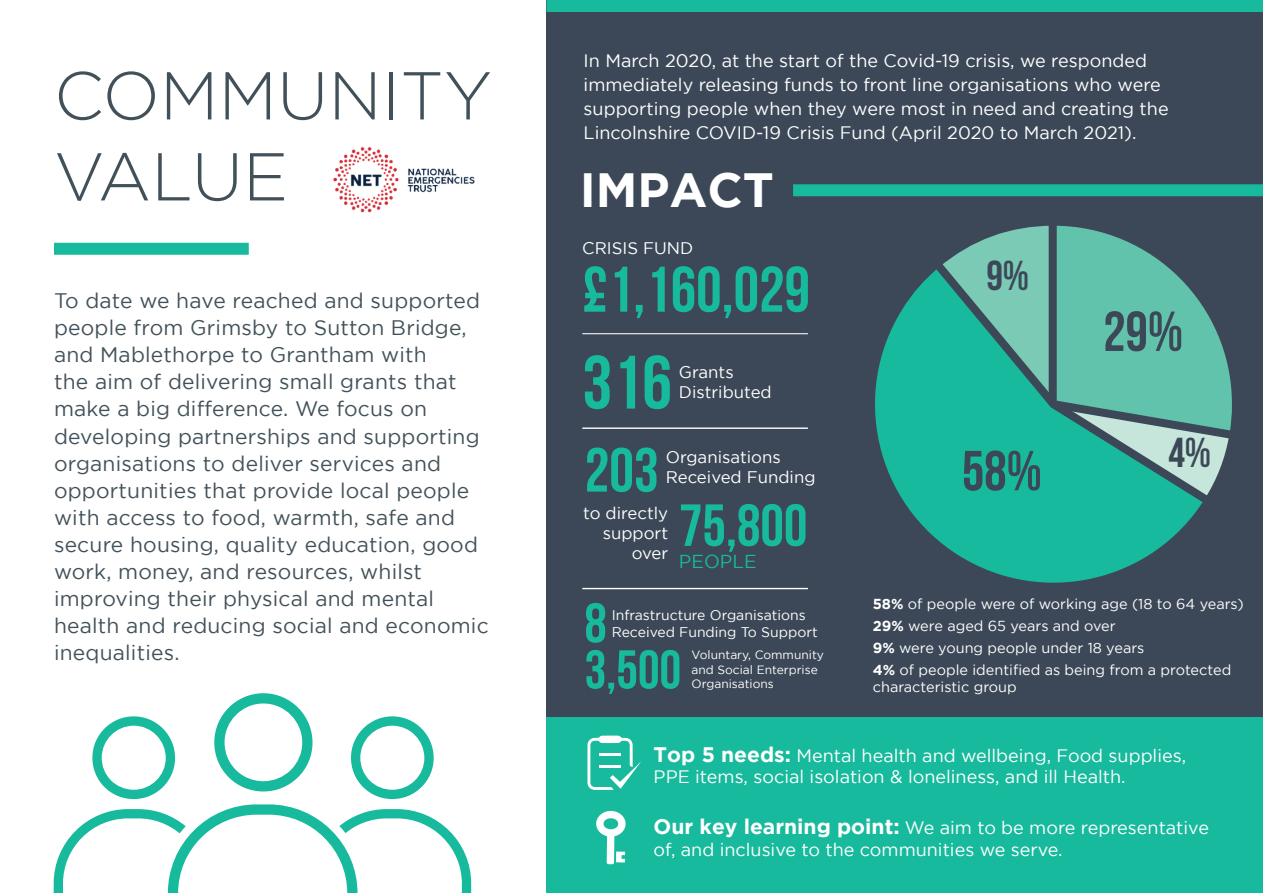
<style>
.page{position:relative;width:1263px;height:893px;background:#fff}
.page>*{position:absolute;margin:0;border:0;box-sizing:border-box;transform-origin:0 0}
.t1{font:700 75.45px "Bebas Neue";color:#17ba9c}
.t2{font:300 67.5px/81px "Gotham";color:#425159}
.t3{font:700 64.35px "Bebas Neue";color:#17ba9c}
.t4{font:700 62.25px "Bebas Neue";color:#17ba9c}
.t5{font:700 59.25px "Bebas Neue";color:#17ba9c}
.t6{font:56.25px "Bebas Neue";color:#3c4857}
.t7{font:700 55.8px "Bebas Neue";color:#17ba9c}
.t8{font:700 54.6px "Bebas Neue";color:#17ba9c}
.t9{font:700 48px "Gotham";color:#fff}
.t10{font:41.85px "Bebas Neue";color:#3c4857}
.t11{font:21px/27px "Gotham";letter-spacing:.01em;color:#425159}
.t12{font:18.75px "Gotham";color:#17ba9c}
.t13{font:18px/24px "Gotham";color:#fff}
.t14{font:16.8px/20.1px "Gotham";color:#fff}
.t15{font:14.4px/21.9px "Gotham";color:#fff}
.t16{font:13.95px/16.8px "Gotham";color:#fff}
.t17{font:12px/14.4px "Gotham";color:#fff}
.s1{font-weight:700}
.s2{font-weight:700;font-size:21px}
</style>
<div class="page">
<div style="left:546px;top:710px;width:717px;height:183px;background:#17ba9c"></div>
<div style="left:546px;top:0;width:717px;height:716px;background:#3c4857"></div>
<div style="left:54px;top:243px;width:195px;height:12px;background:#17ba9c"></div>
<div style="left:793px;top:184px;width:470px;height:12px;background:#17ba9c"></div>
<svg style="left:54px;top:693px;width:417px;height:200px"></svg>
<hr style="left:582px;top:333px;width:226px;height:1px;background:#fff">
<hr style="left:582px;top:427px;width:226px;height:2px;background:#fff">
<hr style="left:582px;top:588px;width:226px;height:1px;background:#fff">
<svg style="left:875px;top:286px;width:310px;height:297px;fill:#17ba9c"></svg>
<div style="left:920px;top:269px;width:283px;height:256px;background:#17ba9c"></div>
<svg style="left:939px;top:226px;width:293px;height:273px"></svg>
<svg style="left:596px;top:810px;width:30px;height:54px"></svg>
<svg style="left:587px;top:736px;width:54px;height:54px"></svg>
<hr style="left:599px;top:753px;width:22px;height:2px;background:#fff">
<hr style="left:599px;top:765px;width:22px;height:2px;background:#fff">
<img style="left:333px;top:146px;width:142px;height:67px">
<div style="left:546px;top:0;width:717px;height:12px;background:#17ba9c"></div>
<h2 class="t2" style="left:54px;top:54px;width:440px">COMMUNITY<br>VALUE</h2>
<p class="t11" style="left:54px;top:287px;width:436px">To date we have reached and supported people from Grimsby to Sutton Bridge, and Mablethorpe to Grantham with<br>the aim of delivering small grants that make a big difference. We focus on developing partnerships and supporting organisations to deliver services and opportunities that provide local people with access to food, warmth, safe and secure housing, quality education, good work, money, and resources, whilst improving their physical and mental health and reducing social and economic inequalities.</p>
<p class="t13" style="left:584px;top:48px;width:586px">In March 2020, at the start of the Covid-19 crisis, we responded immediately releasing funds to front line organisations who were supporting people when they were most in need and creating the Lincolnshire COVID-19 Crisis Fund (April 2020 to March 2021).</p>
<h3 class="t9" style="left:580px;top:162px;width:196px">IMPACT</h3>
<p class="t14" style="left:582px;top:237px;width:112px">CRISIS FUND</p>
<h3 class="t3" style="left:582px;top:254px;width:229px">£1,160,029</h3>
<h1 class="t1" style="left:582px;top:341px;width:91px">316</h1>
<h3 class="t4" style="left:585px;top:436px;width:76px">203</h3>
<h3 class="t5" style="left:679px;top:493px;width:130px">75,800</h3>
<p class="t12" style="left:679px;top:551px;width:79px">PEOPLE</p>
<p class="t14" style="left:679px;top:362px;width:94px">Grants<br>Distributed</p>
<p class="t14" style="left:666px;top:446px;width:151px">Organisations<br>Received Funding</p>
<p class="t14" style="left:583px;top:503px;width:86px;text-align:right">to directly support over</p>
<h3 class="t7" style="left:585px;top:592px;width:24px">8</h3>
<p class="t16" style="left:612px;top:606px;width:207px">Infrastructure Organisations<br>Received Funding To Support</p>
<p class="t17" style="left:692px;top:648px;width:134px">Voluntary, Community and Social Enterprise</p>
<h3 class="t8" style="left:585px;top:640px;width:98px">3,500</h3>
<p class="t17" style="left:692px;top:676px;width:84px">Organisations</p>
<h3 class="t10" style="left:986px;top:253px;width:44px">9%</h3>
<h3 class="t6" style="left:962px;top:440px;width:81px">58%</h3>
<h3 class="t6" style="left:1103px;top:301px;width:81px">29%</h3>
<h3 class="t10" style="left:1168px;top:429px;width:44px">4%</h3>
<p class="t15" style="left:873px;top:593px;width:372px"><span class="s1">58%</span> of people were of working age (18 to 64 years)<br><span class="s1">29%</span> were aged 65 years and over<br><span class="s1">9%</span> were young people under 18 years<br><span class="s1">4%</span> of people identified as being from a protected</p>
<p class="t15" style="left:873px;top:676px;width:145px">characteristic group</p>
<p class="t13" style="left:654px;top:744px;width:534px;line-height:21.6px"><span class="s2">Top 5 needs:</span> Mental health and wellbeing, Food supplies,<br>PPE items, social isolation &amp; loneliness, and ill Health.</p>
<p class="t13" style="left:654px;top:816px;width:557px;line-height:21.6px"><span class="s2">Our key learning point:</span> We aim to be more representative of, and inclusive to the communities we serve.</p>
</div>
